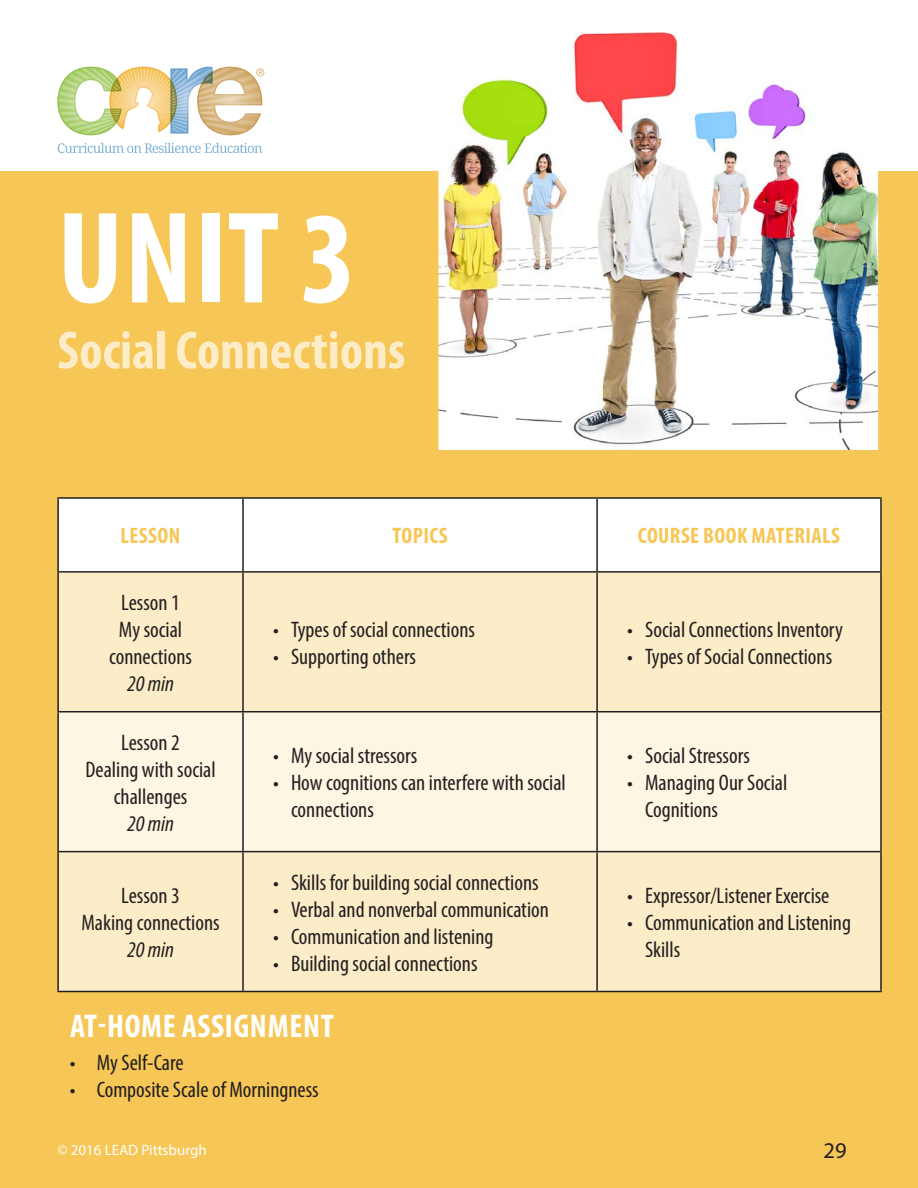
<style>
.page{position:relative;width:918px;height:1188px;background:#fff}
.page>*{position:absolute;margin:0;border:0;box-sizing:border-box;transform-origin:0 0}
.t1{font:700 condensed 132px "Myriad Pro";color:#fff}
.t2{font:700 condensed 54.15px "Myriad Pro";color:#fcecc8}
.t3{font:700 condensed 33px "Myriad Pro";letter-spacing:.02em;color:#fff}
.t4{font:condensed 22.5px/27px "Myriad Pro";color:#231f20}
.t5{font:700 condensed 22.5px "Myriad Pro";letter-spacing:.02em;color:#f6c756}
.t6{font:italic condensed 22.5px "Myriad Pro";color:#231f20}
.t7{font:22.5px "Myriad Pro";color:#231f20}
.t8{font:15px "Myriad Pro";color:#fff}
</style>
<div class="page">
<hr style="left:0;top:0;width:1px;height:54px;background:#acd36c">
<div style="left:0;top:171px;width:918px;height:1017px;background:#f6c756"></div>
<div style="left:59px;top:499px;width:821px;height:72px;background:#fff"></div>
<div style="left:59px;top:573px;width:821px;height:418px;background:#fcecc8"></div>
<div style="left:59px;top:712px;width:821px;height:139px;background:#fdf6e3"></div>
<hr style="left:57px;top:497px;width:186px;height:2px;background:#231f20">
<hr style="left:57px;top:499px;width:2px;height:72px;background:#231f20">
<hr style="left:243px;top:497px;width:354px;height:2px;background:#231f20">
<hr style="left:242px;top:499px;width:2px;height:72px;background:#231f20">
<hr style="left:597px;top:497px;width:285px;height:2px;background:#231f20">
<hr style="left:596px;top:499px;width:2px;height:72px;background:#231f20">
<hr style="left:880px;top:499px;width:2px;height:72px;background:#231f20">
<hr style="left:57px;top:571px;width:186px;height:2px;background:#231f20">
<hr style="left:57px;top:573px;width:2px;height:138px;background:#231f20">
<hr style="left:243px;top:571px;width:354px;height:2px;background:#231f20">
<hr style="left:242px;top:573px;width:2px;height:138px;background:#231f20">
<hr style="left:597px;top:571px;width:285px;height:2px;background:#231f20">
<hr style="left:596px;top:573px;width:2px;height:138px;background:#231f20">
<hr style="left:880px;top:573px;width:2px;height:138px;background:#231f20">
<hr style="left:57px;top:711px;width:186px;height:1px;background:#231f20">
<hr style="left:57px;top:712px;width:2px;height:139px;background:#231f20">
<hr style="left:243px;top:711px;width:354px;height:1px;background:#231f20">
<hr style="left:242px;top:712px;width:2px;height:139px;background:#231f20">
<hr style="left:597px;top:711px;width:285px;height:1px;background:#231f20">
<hr style="left:596px;top:712px;width:2px;height:139px;background:#231f20">
<hr style="left:880px;top:712px;width:2px;height:139px;background:#231f20">
<hr style="left:57px;top:851px;width:186px;height:1px;background:#231f20">
<hr style="left:57px;top:852px;width:2px;height:139px;background:#231f20">
<hr style="left:243px;top:851px;width:354px;height:1px;background:#231f20">
<hr style="left:242px;top:852px;width:2px;height:139px;background:#231f20">
<hr style="left:597px;top:851px;width:285px;height:1px;background:#231f20">
<hr style="left:596px;top:852px;width:2px;height:139px;background:#231f20">
<hr style="left:880px;top:852px;width:2px;height:139px;background:#231f20">
<hr style="left:57px;top:991px;width:186px;height:1px;background:#231f20">
<hr style="left:243px;top:991px;width:354px;height:1px;background:#231f20">
<hr style="left:597px;top:991px;width:285px;height:1px;background:#231f20">
<svg style="left:58px;top:143px;width:204px;height:10px"></svg>
<svg style="left:57px;top:67px;width:207px;height:68px"></svg>
<img style="left:438px;top:32px;width:440px;height:418px">
<p class="t1" style="left:57px;top:176px;width:301px">UNIT 3</p>
<p class="t2" style="left:57px;top:317px;width:350px">Social Connections</p>
<p class="t5" style="left:121px;top:522px;width:61px">LESSON</p>
<p class="t5" style="left:392px;top:522px;width:57px">TOPICS</p>
<p class="t5" style="left:638px;top:522px;width:204px">COURSE BOOK MATERIALS</p>
<p class="t4" style="left:121px;top:589px;width:60px">Lesson 1</p>
<p class="t4" style="left:109px;top:616px;width:84px;text-align:center">My social connections</p>
<p class="t6" style="left:127px;top:670px;width:48px">20 min</p>
<p class="t4" style="left:121px;top:728px;width:60px">Lesson 2</p>
<p class="t4" style="left:85px;top:755px;width:132px;text-align:center">Dealing with social challenges</p>
<p class="t6" style="left:127px;top:810px;width:48px">20 min</p>
<p class="t4" style="left:121px;top:882px;width:60px">Lesson 3</p>
<p class="t4" style="left:81px;top:909px;width:140px">Making connections</p>
<p class="t6" style="left:127px;top:936px;width:48px">20 min</p>
<p class="t4" style="left:273px;top:616px;width:204px">• Types of social connections</p>
<p class="t4" style="left:273px;top:643px;width:145px">• Supporting others</p>
<p class="t4" style="left:273px;top:742px;width:146px">• My social stressors</p>
<p class="t4" style="left:291px;top:769px;width:276px;text-indent:-18px">• How cognitions can interfere with social connections</p>
<p class="t4" style="left:273px;top:868px;width:267px">• Skills for building social connections</p>
<p class="t4" style="left:273px;top:895px;width:277px">• Verbal and nonverbal communication</p>
<p class="t4" style="left:273px;top:922px;width:222px">• Communication and listening</p>
<p class="t4" style="left:273px;top:949px;width:206px">• Building social connections</p>
<p class="t3" style="left:70px;top:1006px;width:265px">AT-HOME ASSIGNMENT</p>
<p class="t4" style="left:70px;top:1049px;width:115px">• My Self-Care</p>
<p class="t4" style="left:70px;top:1076px;width:250px">• Composite Scale of Morningness</p>
<p class="t4" style="left:627px;top:616px;width:217px">• Social Connections Inventory</p>
<p class="t4" style="left:627px;top:643px;width:207px">• Types of Social Connections</p>
<p class="t4" style="left:627px;top:742px;width:124px">• Social Stressors</p>
<p class="t4" style="left:645px;top:769px;width:144px;text-indent:-18px">• Managing Our Social<br>Cognitions</p>
<p class="t4" style="left:627px;top:882px;width:204px">• Expressor/Listener Exercise</p>
<p class="t4" style="left:645px;top:909px;width:207px;text-indent:-18px">• Communication and Listening<br>Skills</p>
<p class="t8" style="left:57px;top:1141px;width:151px">© 2016 LEAD Pittsburgh</p>
<p class="t7" style="left:824px;top:1136px;width:25px">29</p>
</div>
